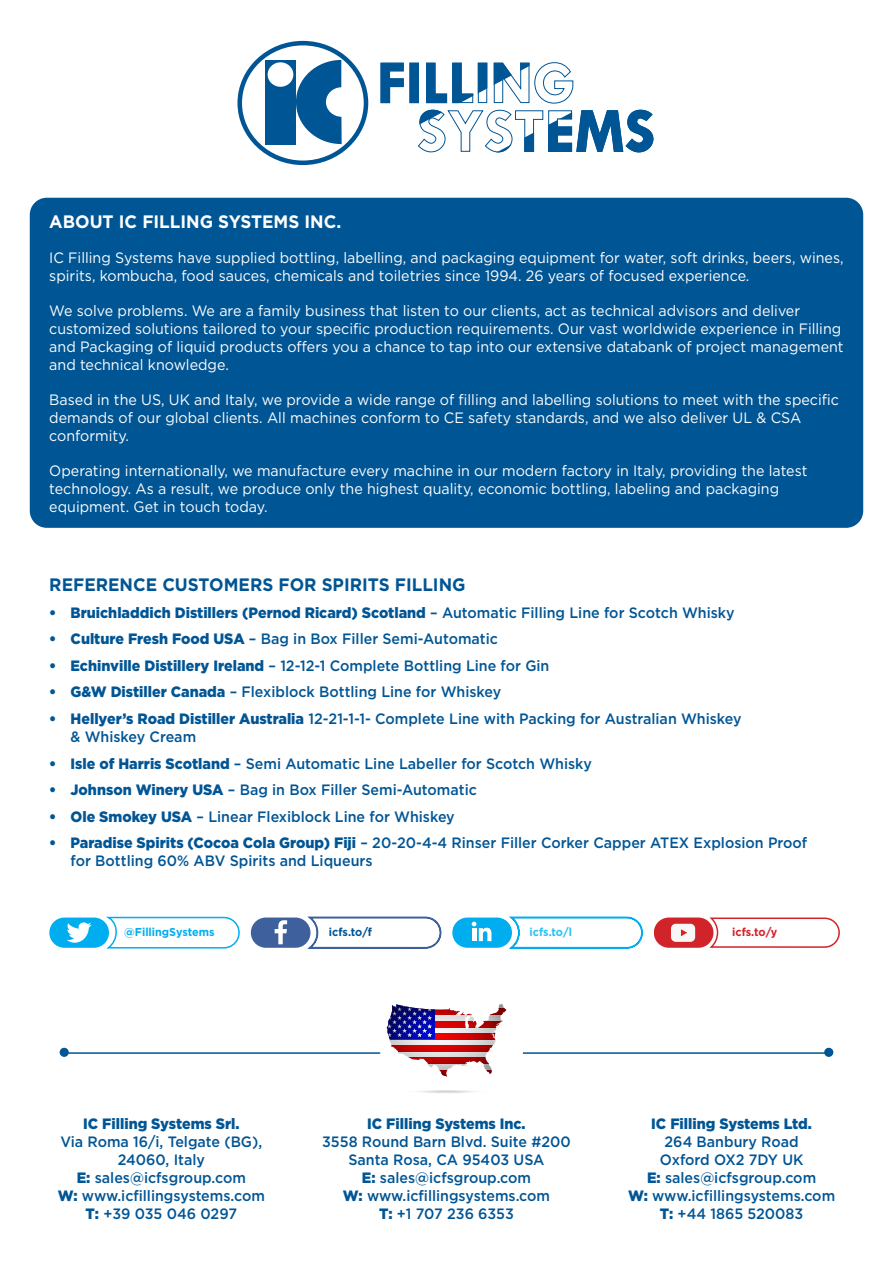
<style>
.page{position:relative;width:893px;height:1263px;background:#fff}
.page>*{position:absolute;margin:0;border:0;box-sizing:border-box;transform-origin:0 0}
.t1{font:700 18px "Gotham";color:#005595;scale:.95 1}
.t2{font:700 18px "Gotham";color:#fff;scale:.95 1}
.t3{font:15px/18px "Gotham";color:#fff;scale:.95 1}
.t4{font:500 15px/18px "Gotham";color:#005595;scale:.95 1}
.t5{font:900 15px "Gotham";color:#005595;scale:.95 1}
.t6{font:700 11.4px "Gotham";color:#00aeef;scale:.95 1}
.t7{font:700 11.4px "Gotham";color:#005595;scale:.95 1}
.t8{font:700 11.4px "Gotham";color:#27c3f3;scale:.95 1}
.t9{font:700 11.4px "Gotham";color:#d1232a;scale:.95 1}
.s1{font-weight:500}
.s2{font-weight:900}
</style>
<div class="page">
<hr style="left:64px;top:1052px;width:764px;height:2px;background:#005595">
<div style="left:824px;top:1048px;width:9px;height:9px;background:#005595;border-radius:50%"></div>
<div style="left:60px;top:1048px;width:9px;height:9px;background:#005595;border-radius:50%"></div>
<svg style="left:379px;top:970px;width:145px;height:144px"></svg>
<div style="left:30px;top:198px;width:833px;height:330px;background:#005595;border-radius:17px"></div>
<div style="left:238px;top:41px;width:130px;height:124px;border:5px solid #005595;border-radius:50%"></div>
<div style="left:265px;top:60px;width:31px;height:84px;background:#005595"></div>
<img style="left:267px;top:62px;width:27px;height:25px">
<div style="left:268px;top:62px;width:25px;height:25px;background:#fff;border-radius:50%"></div>
<svg style="left:296px;top:60px;width:46px;height:84px"></svg>
<svg style="left:354px;top:62px;width:300px;height:91px"></svg>
<svg style="left:49px;top:916px;width:191px;height:33px"></svg>
<svg style="left:452px;top:916px;width:191px;height:33px"></svg>
<svg style="left:654px;top:917px;width:186px;height:31px"></svg>
<svg style="left:498px;top:1004px;width:3px;height:7px"></svg>
<svg style="left:405px;top:1090px;width:83px;height:3px"></svg>
<hr style="left:405px;top:1090px;width:83px;height:3px;background:#fff;border-radius:50%">
<svg style="left:250px;top:916px;width:192px;height:33px"></svg>
<p class="t2" style="left:49px;top:210px;width:309px">ABOUT IC FILLING SYSTEMS INC.</p>
<p class="t3" style="left:49px;top:248px;width:838px">IC Filling Systems have supplied bottling, labelling, and packaging equipment for water, soft drinks, beers, wines, spirits, kombucha, food sauces, chemicals and toiletries since 1994. 26 years of focused experience.</p>
<p class="t3" style="left:49px;top:301px;width:838px">We solve problems. We are a family business that listen to our clients, act as technical advisors and deliver customized solutions tailored to your specific production requirements. Our vast worldwide experience in Filling and Packaging of liquid products offers you a chance to tap into our extensive databank of project management and technical knowledge.</p>
<p class="t3" style="left:49px;top:390px;width:833px">Based in the US, UK and Italy, we provide a wide range of filling and labelling solutions to meet with the specific demands of our global clients. All machines conform to CE safety standards, and we also deliver UL &amp; CSA conformity.</p>
<p class="t3" style="left:49px;top:461px;width:799px">Operating internationally, we manufacture every machine in our modern factory in Italy, providing the latest technology. As a result, we produce only the highest quality, economic bottling, labeling and packaging equipment. Get in touch today.</p>
<p class="t1" style="left:49px;top:573px;width:440px">REFERENCE CUSTOMERS FOR SPIRITS FILLING</p>
<p class="t5" style="left:49px;top:602px;width:723px">• Bruichladdich Distillers (Pernod Ricard) Scotland <span class="s1">– Automatic Filling Line for Scotch Whisky</span></p>
<p class="t4" style="left:49px;top:630px;width:474px"><span class="s2">• Culture Fresh Food USA</span> – Bag in Box Filler Semi-Automatic</p>
<p class="t4" style="left:49px;top:656px;width:528px"><span class="s2">• Echinville Distillery Ireland</span> – 12-12-1 Complete Bottling Line for Gin</p>
<p class="t4" style="left:49px;top:683px;width:477px"><span class="s2">• G&amp;W Distiller Canada</span> – Flexiblock Bottling Line for Whiskey</p>
<p class="t4" style="left:71px;top:709px;width:708px;text-indent:-21px"><span class="s2">• Hellyer’s Road Distiller Australia</span> 12-21-1-1- Complete Line with Packing for Australian Whiskey &amp; Whiskey Cream</p>
<p class="t4" style="left:49px;top:754px;width:573px"><span class="s2">• Isle of Harris Scotland</span> – Semi Automatic Line Labeller for Scotch Whisky</p>
<p class="t4" style="left:49px;top:780px;width:452px"><span class="s2">• Johnson Winery USA</span> – Bag in Box Filler Semi-Automatic</p>
<p class="t4" style="left:49px;top:807px;width:428px"><span class="s2">• Ole Smokey USA</span> – Linear Flexiblock Line for Whiskey</p>
<p class="t4" style="left:71px;top:833px;width:777px;text-indent:-21px"><span class="s2">• Paradise Spirits (Cocoa Cola Group) Fiji</span> – 20-20-4-4 Rinser Filler Corker Capper ATEX Explosion Proof for Bottling 60% ABV Spirits and Liqueurs</p>
<p class="t6" style="left:124px;top:924px;width:96px">@FillingSystems</p>
<p class="t7" style="left:329px;top:924px;width:47px">icfs.to/f</p>
<p class="t8" style="left:530px;top:924px;width:46px">icfs.to/l</p>
<p class="t9" style="left:732px;top:924px;width:49px">icfs.to/y</p>
<p class="t5" style="left:83px;top:1113px;width:166px">IC Filling Systems Srl.</p>
<p class="t4" style="left:60px;top:1132px;width:214px">Via Roma 16/i, Telgate (BG),</p>
<p class="t4" style="left:118px;top:1150px;width:93px">24060, Italy</p>
<p class="t4" style="left:77px;top:1168px;width:180px"><span class="s2">E:</span> sales@icfsgroup.com</p>
<p class="t4" style="left:58px;top:1186px;width:220px"><span class="s2">W:</span> www.icfillingsystems.com</p>
<p class="t4" style="left:86px;top:1204px;width:161px"><span class="s2">T:</span> +39 035 046 0297</p>
<p class="t5" style="left:367px;top:1113px;width:168px">IC Filling Systems Inc.</p>
<p class="t4" style="left:322px;top:1132px;width:263px">3558 Round Barn Blvd. Suite #200</p>
<p class="t4" style="left:348px;top:1150px;width:208px">Santa Rosa, CA 95403 USA</p>
<p class="t4" style="left:362px;top:1168px;width:180px"><span class="s2">E:</span> sales@icfsgroup.com</p>
<p class="t4" style="left:343px;top:1186px;width:220px"><span class="s2">W:</span> www.icfillingsystems.com</p>
<p class="t4" style="left:379px;top:1204px;width:143px"><span class="s2">T:</span> +1 707 236 6353</p>
<p class="t5" style="left:651px;top:1113px;width:171px">IC Filling Systems Ltd.</p>
<p class="t4" style="left:665px;top:1132px;width:143px">264 Banbury Road</p>
<p class="t4" style="left:660px;top:1150px;width:153px">Oxford OX2 7DY UK</p>
<p class="t4" style="left:647px;top:1168px;width:180px"><span class="s2">E:</span> sales@icfsgroup.com</p>
<p class="t4" style="left:628px;top:1186px;width:220px"><span class="s2">W:</span> www.icfillingsystems.com</p>
<p class="t4" style="left:660px;top:1204px;width:153px"><span class="s2">T:</span> +44 1865 520083</p>
</div>
